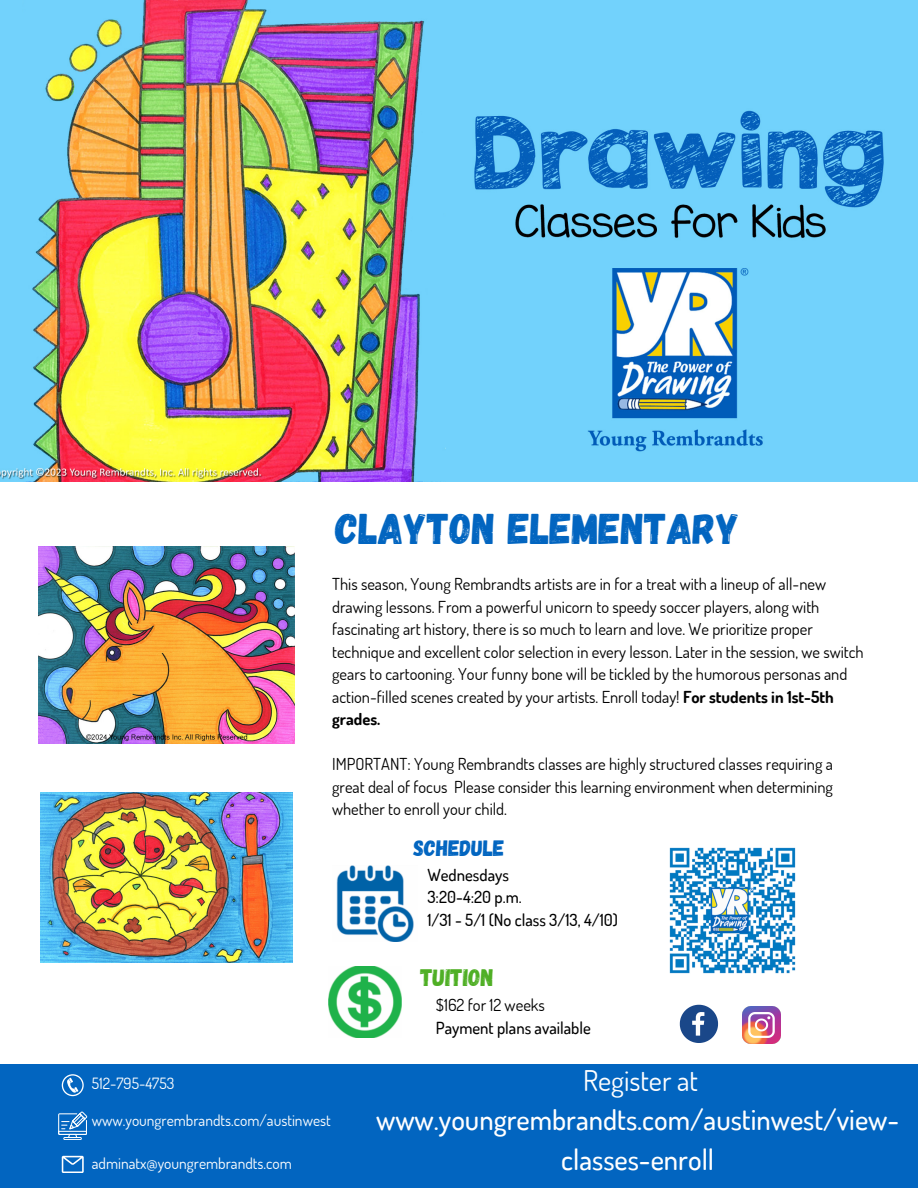
<style>
.page{position:relative;width:918px;height:1188px;background:#fff}
.page>*{position:absolute;margin:0;border:0;box-sizing:border-box;transform-origin:0 0}
.t1{font:42.9px "Gagalin";color:#0265c0}
.t2{font:500 28.5px/39.3px "Dosis";color:#fff;text-align:center}
.t3{font:23.85px "Gagalin";color:#4faf25}
.t4{font:22.2px "Gagalin";color:#0265c0}
.t5{font:500 16.65px "Dosis";color:#000}
.t6{font:16.65px "Dosis";color:#000}
.t7{font:16.5px/22.5px "Dosis";color:#000}
.t8{font:15.45px "Dosis";color:#fff}
.s1{font-weight:700}
.s2{font-weight:400}
</style>
<div class="page">
<img style="left:0;top:0;width:918px;height:482px">
<div style="left:0;top:1064px;width:918px;height:124px;background:#0265c0"></div>
<svg style="left:62px;top:1156px;width:22px;height:17px"></svg>
<svg style="left:62px;top:1074px;width:22px;height:22px"></svg>
<img style="left:39px;top:547px;width:255px;height:197px">
<img style="left:40px;top:792px;width:252px;height:170px">
<svg style="left:680px;top:1005px;width:38px;height:38px"></svg>
<img style="left:743px;top:1007px;width:37px;height:37px">
<img style="left:336px;top:865px;width:78px;height:77px">
<img style="left:669px;top:847px;width:127px;height:127px">
<svg style="left:58px;top:1112px;width:29px;height:28px"></svg>
<img style="left:328px;top:967px;width:74px;height:71px">
<p class="t1" style="left:336px;top:501px;width:406px">CLAYTON ELEMENTARY</p>
<p class="t7" style="left:332px;top:572px;width:533px">This season, Young Rembrandts artists are in for a treat with a lineup of all-new drawing lessons. From a powerful unicorn to speedy soccer players, along with fascinating art history, there is so much to learn and love. We prioritize proper technique and excellent color selection in every lesson. Later in the session, we switch gears to cartooning. Your funny bone will be tickled by the humorous personas and action-filled scenes created by your artists. Enroll today! <span class="s1">For students in 1st-5th grades.</span></p>
<p class="t7" style="left:332px;top:752px;width:502px;text-align:justify">IMPORTANT: Young Rembrandts classes are highly structured classes requiring a great deal of focus Please consider this learning environment when determining whether to enroll your child.</p>
<p class="t4" style="left:413px;top:834px;width:93px">SCHEDULE</p>
<p class="t5" style="left:427px;top:864px;width:83px">Wednesdays</p>
<p class="t5" style="left:427px;top:886px;width:96px">3:20-4:20 p.m.</p>
<p class="t5" style="left:427px;top:909px;width:192px">1/31 - 5/1 (No class 3/13, 4/10)</p>
<p class="t8" style="left:92px;top:1073px;width:84px">512-795-4753</p>
<p class="t8" style="left:92px;top:1110px;width:240px">www.youngrembrandts.com/austinwest</p>
<p class="t8" style="left:92px;top:1153px;width:202px">adminatx@youngrembrandts.com</p>
<p class="t3" style="left:420px;top:962px;width:75px">TUITION</p>
<p class="t6" style="left:436px;top:994px;width:111px">$162 for 12 weeks</p>
<p class="t5" style="left:436px;top:1017px;width:156px">Payment plans available</p>
<p class="t2" style="left:376px;top:1060px;width:525px"><span class="s2">Register at </span>www.youngrembrandts.com/austinwest/view&shy;classes-enroll</p>
</div>
